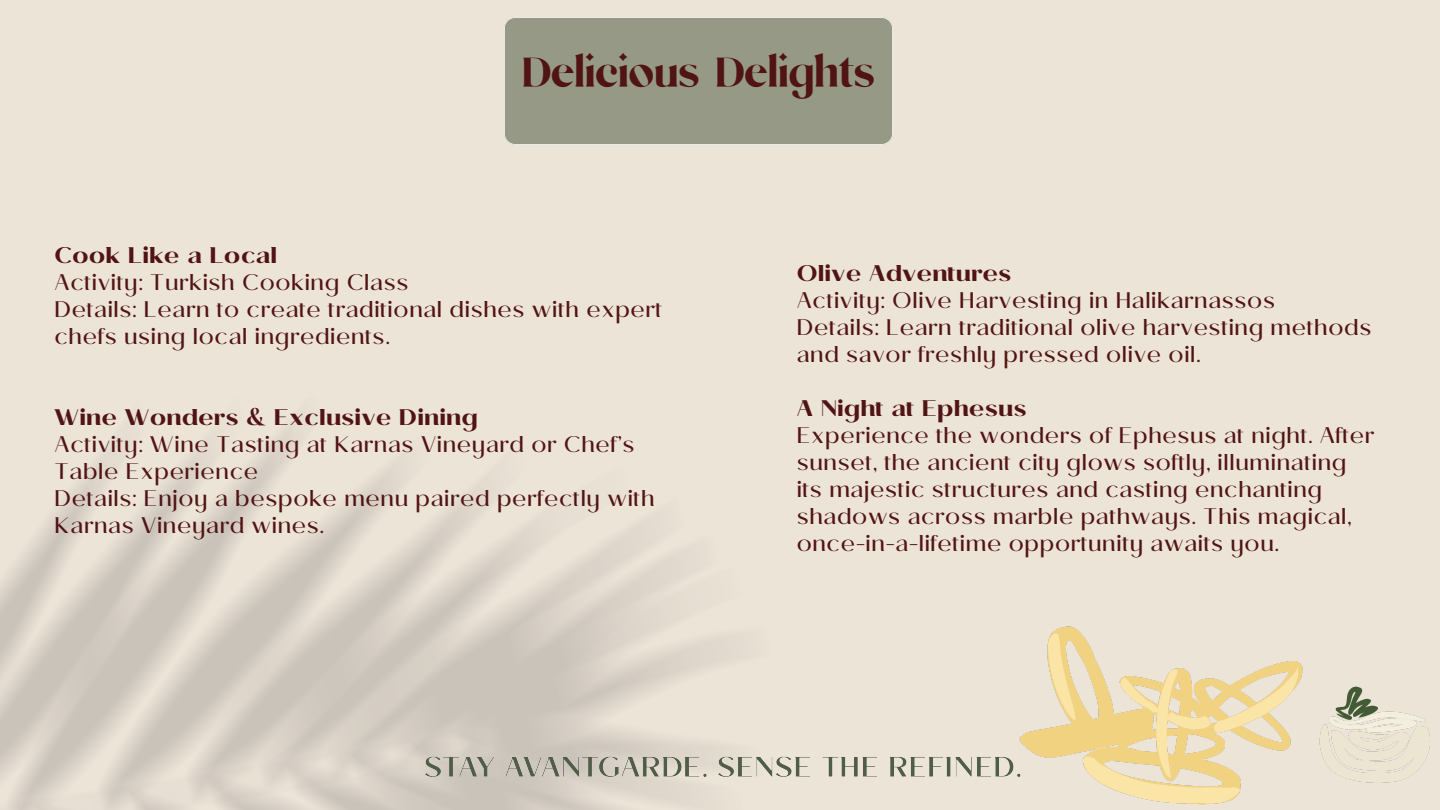
<style>
.page{position:relative;width:1440px;height:810px;background:#ede4d8}
.page>*{position:absolute;margin:0;border:0;box-sizing:border-box;transform-origin:0 0}
.t1{font:300 50px "Mikela";color:#511414}
.t2{font:22.5px/27px "Miamo";color:#511414}
.t3{font:700 22.5px "Miamo";color:#511414}
</style>
<div class="page">
<img style="left:419px;top:475px;width:552px;height:335px">
<div style="left:504px;top:17px;width:389px;height:128px;background:#979987"></div>
<img style="left:971px;top:626px;width:459px;height:179px">
<p class="t1" style="left:522px;top:44px;width:354px">Delicious Delights</p>
<p class="t3" style="left:54px;top:242px;width:225px">Cook Like a Local</p>
<p class="t2" style="left:54px;top:268px;width:356px">Activity: Turkish Cooking Class</p>
<p class="t2" style="left:54px;top:295px;width:610px">Details: Learn to create traditional dishes with expert chefs using local ingredients.</p>
<p class="t3" style="left:54px;top:404px;width:425px">Wine Wonders &amp; Exclusive Dining</p>
<p class="t2" style="left:54px;top:430px;width:582px">Activity: Wine Tasting at Karnas Vineyard or Chef’s<br>Table Experience</p>
<p class="t2" style="left:54px;top:484px;width:602px">Details: Enjoy a bespoke menu paired perfectly with<br>Karnas Vineyard wines.</p>
<p class="t3" style="left:796px;top:260px;width:217px">Olive Adventures</p>
<p class="t2" style="left:796px;top:286px;width:481px">Activity: Olive Harvesting in Halikarnassos</p>
<p class="t2" style="left:796px;top:313px;width:577px">Details: Learn traditional olive harvesting methods and savor freshly pressed olive oil.</p>
<p class="t3" style="left:796px;top:395px;width:232px">A Night at Ephesus</p>
<p class="t2" style="left:796px;top:421px;width:580px">Experience the wonders of Ephesus at night. After sunset, the ancient city glows softly, illuminating its majestic structures and casting enchanting shadows across marble pathways. This magical, once-in-a-lifetime opportunity awaits you.</p>
</div>
